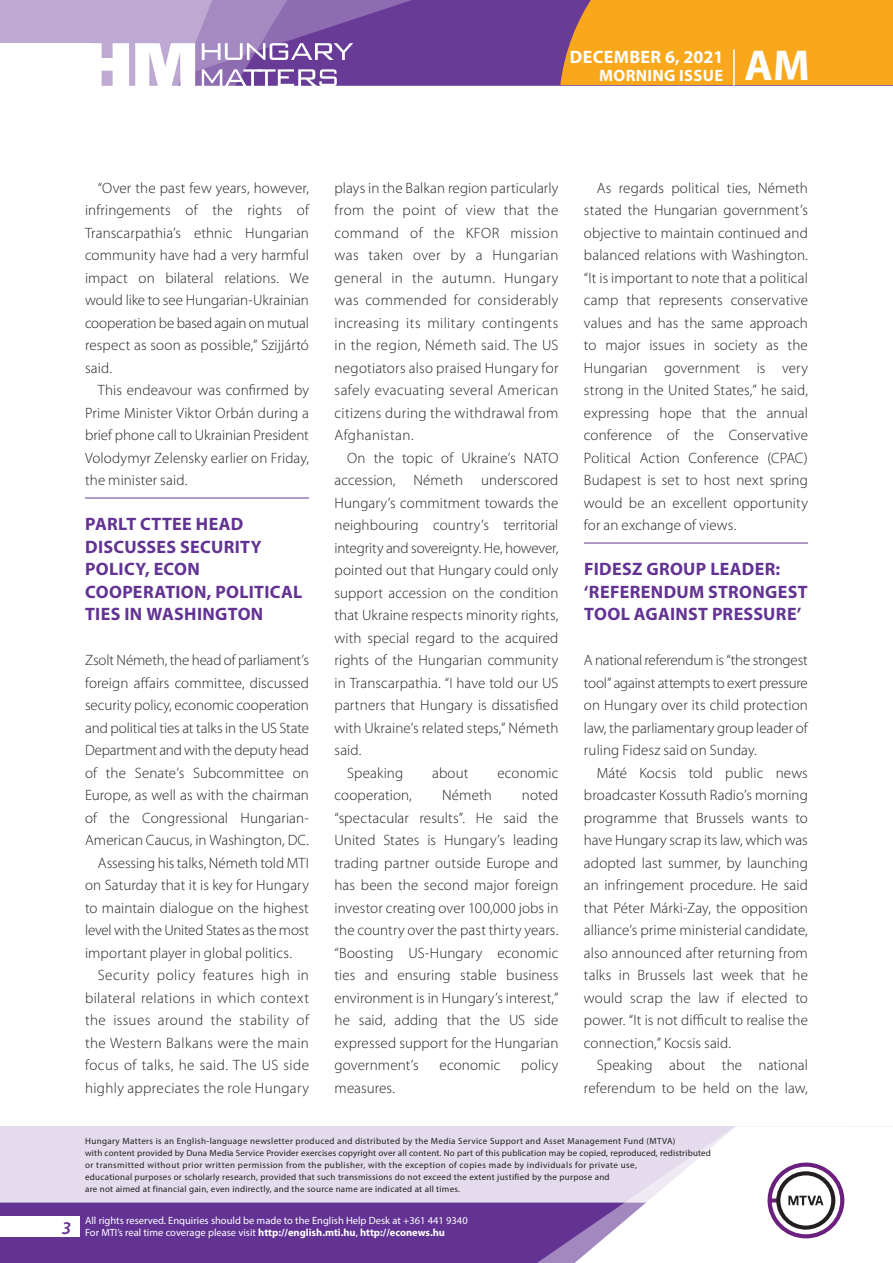
<style>
.page{position:relative;width:893px;height:1263px;background:#fff}
.page>*{position:absolute;margin:0;border:0;box-sizing:border-box;transform-origin:0 0}
.t1{font:700 43.35px "Myriad Pro";color:#fff}
._01_cimsor{font:700 18px/22.5px "Myriad Pro";letter-spacing:.015em;color:#623393}
.t2{font:700 18px "Myriad Pro";letter-spacing:.02em;color:#fff}
.t3{font:italic 600 18px "Myriad Pro";color:#623393}
.t4{font:700 16.5px "Myriad Pro";letter-spacing:.02em;color:#fff}
._03_kenyer_szöveg-2{font:300 15px/22.5px "Myriad Pro";letter-spacing:.01em;color:#231f20;text-align:justify}
._03_kenyer_szöveg-1{font:300 15px/22.5px "Myriad Pro";letter-spacing:.005em;color:#231f20;text-align:justify}
.t5{font:10.5px/12px "Myriad Pro";color:#fff}
.t6{font:9px/12px "Myriad Pro";letter-spacing:.03em;color:#231f20}
.s1{font-weight:700}
</style>
<div class="page">
<div style="left:0;top:1126px;width:893px;height:137px;background:#e4dcec"></div>
<div style="left:0;top:1202px;width:506px;height:61px;background:#623393"></div>
<svg style="left:506px;top:1202px;width:69px;height:61px;background:#6b3e99"></svg>
<svg style="left:575px;top:1126px;width:318px;height:137px"></svg>
<div style="left:0;top:1216px;width:79px;height:20px;background:#fff"></div>
<div style="left:0;top:0;width:893px;height:85px;background:#683b97"></div>
<div style="left:560px;top:0;width:333px;height:85px;background:#f9a71b"></div>
<hr style="left:733px;top:49px;width:2px;height:37px;background:#fff">
<svg style="left:0;top:0;width:479px;height:86px"></svg>
<hr style="left:85px;top:498px;width:224px;height:1px;background:#623393">
<hr style="left:584px;top:543px;width:224px;height:1px;background:#623393">
<p class="t2" style="left:570px;top:45px;width:155px">DECEMBER 6, 2021</p>
<p class="t4" style="left:599px;top:65px;width:125px">MORNING ISSUE</p>
<h1 class="t1" style="left:745px;top:37px;width:67px">AM</h1>
<p class="_03_kenyer_szöveg-2" style="left:85px;top:176px;width:225px;text-indent:13px">“Over the past few years, however, infringements of the rights of Transcarpathia’s ethnic Hungarian community have had a very harmful impact on bilateral relations. We would like to see Hungarian-Ukrainian cooperation be based again on mutual respect as soon as possible,” Szijjártó said.</p>
<p class="_03_kenyer_szöveg-2" style="left:85px;top:379px;width:225px;text-indent:13px">This endeavour was confirmed by Prime Minister Viktor Orbán during a brief phone call to Ukrainian President Volodymyr Zelensky earlier on Friday, the minister said.</p>
<p class="_01_cimsor" style="left:85px;top:512px;width:218px">PARLT CTTEE HEAD<br>DISCUSSES SECURITY<br>POLICY, ECON<br>COOPERATION, POLITICAL<br>TIES IN WASHINGTON</p>
<p class="_03_kenyer_szöveg-1" style="left:85px;top:649px;width:225px">Zsolt Németh, the head of parliament’s foreign affairs committee, discussed security policy, economic cooperation and political ties at talks in the US State Department and with the deputy head of the Senate’s Subcommittee on Europe, as well as with the chairman of the Congressional Hungarian-American Caucus, in Washington, DC.</p>
<p class="_03_kenyer_szöveg-2" style="left:85px;top:851px;width:225px;text-indent:13px">Assessing his talks, Németh told MTI on Saturday that it is key for Hungary to maintain dialogue on the highest level with the United States as the most important player in global politics.</p>
<p class="_03_kenyer_szöveg-2" style="left:85px;top:964px;width:225px;text-indent:13px">Security policy features high in bilateral relations in which context the issues around the stability of the Western Balkans were the main focus of talks, he said. The US side highly appreciates the role Hungary</p>
<p class="_03_kenyer_szöveg-2" style="left:334px;top:176px;width:225px">plays in the Balkan region particularly from the point of view that the command of the KFOR mission was taken over by a Hungarian general in the autumn. Hungary was commended for considerably increasing its military contingents in the region, Németh said. The US negotiators also praised Hungary for safely evacuating several American citizens during the withdrawal from Afghanistan.</p>
<p class="_03_kenyer_szöveg-2" style="left:334px;top:446px;width:225px;text-indent:13px">On the topic of Ukraine’s NATO accession, Németh underscored Hungary’s commitment towards the neighbouring country’s territorial integrity and sovereignty. He, however, pointed out that Hungary could only support accession on the condition that Ukraine respects minority rights, with special regard to the acquired rights of the Hungarian community in Transcarpathia. “I have told our US partners that Hungary is dissatisfied with Ukraine’s related steps,” Németh said.</p>
<p class="_03_kenyer_szöveg-2" style="left:347px;top:761px;width:58px">Speaking</p>
<p class="_03_kenyer_szöveg-2" style="left:432px;top:761px;width:38px">about</p>
<p class="_03_kenyer_szöveg-2" style="left:497px;top:761px;width:63px">economic</p>
<p class="_03_kenyer_szöveg-2" style="left:334px;top:784px;width:79px">cooperation,</p>
<p class="_03_kenyer_szöveg-2" style="left:442px;top:784px;width:51px">Németh</p>
<p class="_03_kenyer_szöveg-2" style="left:334px;top:784px;width:225px;text-indent:187px">noted “spectacular results”. He said the United States is Hungary’s leading trading partner outside Europe and has been the second major foreign investor creating over 100,000 jobs in the country over the past thirty years. “Boosting US-Hungary economic ties and ensuring stable business environment is in Hungary’s interest,” he said, adding that the US side expressed support for the Hungarian government’s</p>
<p class="_03_kenyer_szöveg-2" style="left:440px;top:1054px;width:63px">economic</p>
<p class="_03_kenyer_szöveg-2" style="left:521px;top:1054px;width:39px">policy</p>
<p class="_03_kenyer_szöveg-2" style="left:334px;top:1076px;width:62px">measures.</p>
<p class="_03_kenyer_szöveg-2" style="left:584px;top:176px;width:225px;text-indent:13px">As regards political ties, Németh stated the Hungarian government’s objective to maintain continued and balanced relations with Washington. “It is important to note that a political camp that represents conservative values and has the same approach to major issues in society as the Hungarian government is very strong in the United States,” he said, expressing hope that the annual conference of the Conservative Political Action Conference (CPAC)<br>Budapest is set to host next spring would be an excellent opportunity for an exchange of views.</p>
<p class="_01_cimsor" style="left:584px;top:557px;width:225px">FIDESZ GROUP LEADER: ‘REFERENDUM STRONGEST<br>TOOL AGAINST PRESSURE’</p>
<p class="_03_kenyer_szöveg-1" style="left:584px;top:649px;width:225px">A national referendum is “the strongest tool” against attempts to exert pressure on Hungary over its child protection law, the parliamentary group leader of ruling Fidesz said on Sunday.</p>
<p class="_03_kenyer_szöveg-2" style="left:584px;top:761px;width:225px;text-indent:13px">Máté Kocsis told public news broadcaster Kossuth Radio’s morning programme that Brussels wants to have Hungary scrap its law, which was adopted last summer, by launching an infringement procedure. He said that Péter Márki-Zay, the opposition alliance’s prime ministerial candidate, also announced after returning from talks in Brussels last week that he would scrap the law if elected to power. “It is not difficult to realise the connection,” Kocsis said.</p>
<p class="_03_kenyer_szöveg-2" style="left:584px;top:1054px;width:225px;text-align:right">Speaking about the national referendum to be held on the law,</p>
<p class="t3" style="left:62px;top:1217px;width:11px">3</p>
<p class="t6" style="left:85px;top:1134px;width:627px">Hungary Matters is an English-language newsletter produced and distributed by the Media Service Support and Asset Management Fund (MTVA)<br>with content provided by Duna Media Service Provider exercises copyright over all content. No part of this publication may be copied, reproduced, redistributed or transmitted without prior written permission from the publisher, with the exception of copies made by individuals for private use,<br>educational purposes or scholarly research, provided that such transmissions do not exceed the extent justified by the purpose and<br>are not aimed at financial gain, even indirectly, and the source name are indicated at all times.</p>
<p class="t5" style="left:85px;top:1214px;width:384px">All rights reserved. Enquiries should be made to the English Help Desk at +361 441 9340<br>For MTI’s real time coverage please visit <span class="s1">http://english.mti.hu</span>, <span class="s1">http://econews.hu</span></p>
</div>
